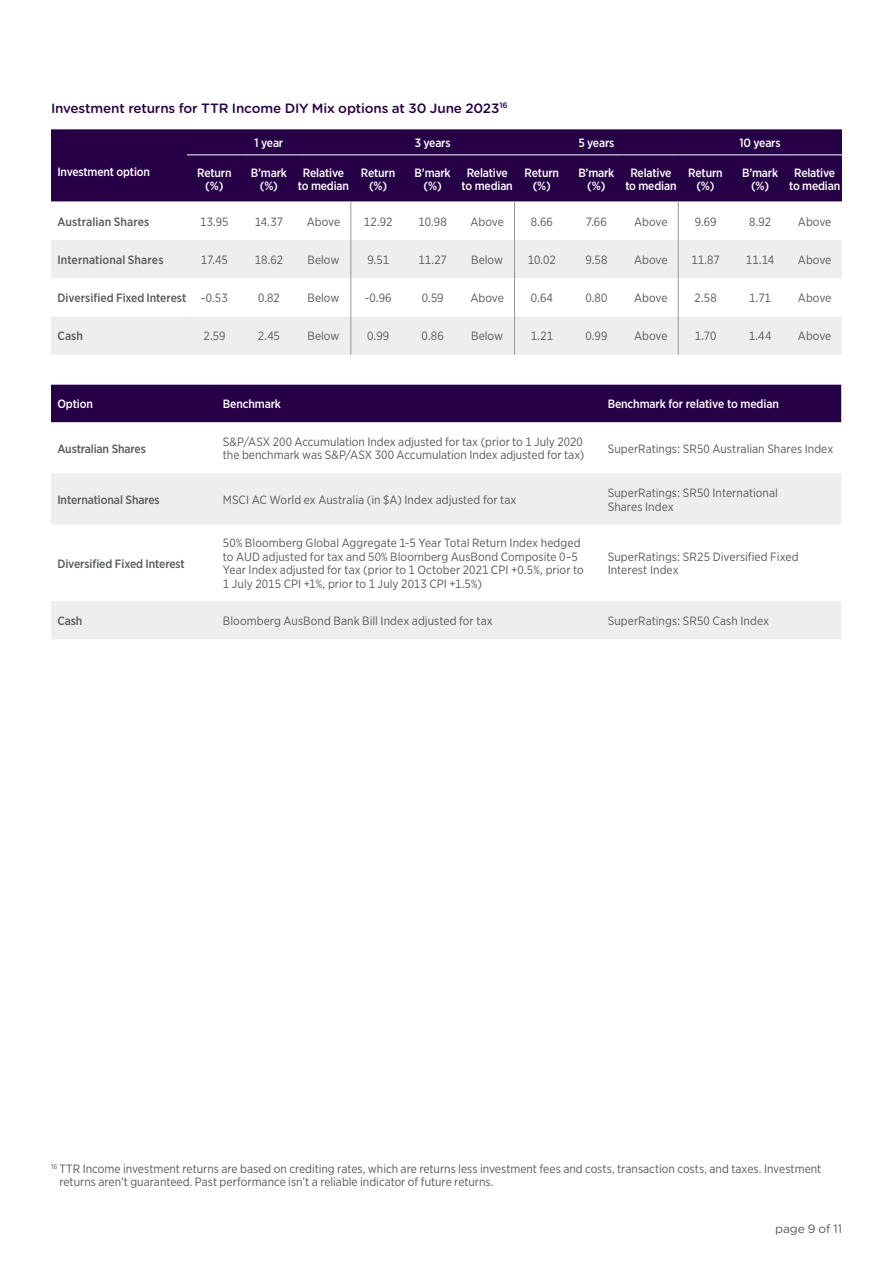
<style>
.page{position:relative;width:893px;height:1263px;background:#fff}
.page>*{position:absolute;margin:0;border:0;box-sizing:border-box;transform-origin:0 0}
.t1{font:500 13.5px "Gotham Rounded";letter-spacing:-.01em;color:#260046}
.t2{font:12px/13.5px "Gotham Narrow";color:#58595b}
.t3{font:500 12px/12.8px "Gotham Narrow";letter-spacing:-.015em;color:#fff;text-align:center}
.t4{font:500 12px "Gotham Narrow";letter-spacing:-.01em;color:#58595b}
.t5{font:500 12px "Gotham Narrow";letter-spacing:.01em;color:#58595b}
.t6{font:12px "Gotham Rounded";letter-spacing:-.01em;color:#58595b}
.s1{font-weight:400}
</style>
<div class="page">
<div style="left:51px;top:129px;width:791px;height:73px;background:#260046"></div>
<svg style="left:51px;top:240px;width:791px;height:115px;fill:#eee"></svg>
<hr style="left:187px;top:155px;width:55px;height:1px;background:#fff">
<hr style="left:242px;top:155px;width:54px;height:1px;background:#fff">
<hr style="left:296px;top:155px;width:55px;height:1px;background:#fff">
<hr style="left:351px;top:155px;width:54px;height:1px;background:#fff">
<hr style="left:405px;top:155px;width:55px;height:1px;background:#fff">
<hr style="left:460px;top:155px;width:54px;height:1px;background:#fff">
<hr style="left:514px;top:155px;width:55px;height:1px;background:#fff">
<hr style="left:569px;top:155px;width:55px;height:1px;background:#fff">
<hr style="left:624px;top:155px;width:54px;height:1px;background:#fff">
<hr style="left:678px;top:155px;width:55px;height:1px;background:#fff">
<hr style="left:733px;top:155px;width:54px;height:1px;background:#fff">
<hr style="left:787px;top:155px;width:55px;height:1px;background:#fff">
<hr style="left:351px;top:202px;width:1px;height:38px;background:#969696">
<hr style="left:514px;top:202px;width:1px;height:38px;background:#969696">
<hr style="left:678px;top:202px;width:1px;height:38px;background:#969696">
<hr style="left:351px;top:240px;width:1px;height:38px;background:#969696">
<hr style="left:514px;top:240px;width:1px;height:38px;background:#969696">
<hr style="left:678px;top:240px;width:1px;height:38px;background:#969696">
<hr style="left:351px;top:278px;width:1px;height:38px;background:#969696">
<hr style="left:514px;top:278px;width:1px;height:38px;background:#969696">
<hr style="left:678px;top:278px;width:1px;height:38px;background:#969696">
<hr style="left:351px;top:316px;width:1px;height:39px;background:#969696">
<hr style="left:514px;top:316px;width:1px;height:39px;background:#969696">
<hr style="left:678px;top:316px;width:1px;height:39px;background:#969696">
<div style="left:51px;top:385px;width:790px;height:37px;background:#260046"></div>
<svg style="left:51px;top:422px;width:790px;height:1px"></svg>
<svg style="left:51px;top:474px;width:790px;height:165px;fill:#eee"></svg>
<p class="t1" style="left:51px;top:98px;width:458px">Investment returns for TTR Income DIY Mix options at 30 June 2023<sup>16</sup></p>
<p class="t3" style="left:57px;top:166px;width:94px">Investment option</p>
<p class="t3" style="left:255px;top:136px;width:30px">1 year</p>
<p class="t3" style="left:415px;top:136px;width:37px">3 years</p>
<p class="t3" style="left:578px;top:136px;width:38px">5 years</p>
<p class="t3" style="left:739px;top:136px;width:43px">10 years</p>
<p class="t3" style="left:197px;top:166px;width:36px">Return (%)</p>
<p class="t3" style="left:251px;top:166px;width:38px">B’mark (%)</p>
<p class="t3" style="left:298px;top:166px;width:53px">Relative to median</p>
<p class="t3" style="left:361px;top:166px;width:36px">Return (%)</p>
<p class="t3" style="left:415px;top:166px;width:38px">B’mark (%)</p>
<p class="t3" style="left:462px;top:166px;width:53px">Relative to median</p>
<p class="t3" style="left:525px;top:166px;width:36px">Return (%)</p>
<p class="t3" style="left:578px;top:166px;width:38px">B’mark (%)</p>
<p class="t3" style="left:625px;top:166px;width:53px">Relative to median</p>
<p class="t3" style="left:688px;top:166px;width:36px">Return (%)</p>
<p class="t3" style="left:742px;top:166px;width:38px">B’mark (%)</p>
<p class="t3" style="left:789px;top:166px;width:53px">Relative to median</p>
<p class="t5" style="left:57px;top:214px;width:94px">Australian Shares</p>
<p class="t2" style="left:200px;top:214px;width:30px">13.95</p>
<p class="t2" style="left:255px;top:214px;width:30px">14.37</p>
<p class="t2" style="left:307px;top:214px;width:35px">Above</p>
<p class="t2" style="left:364px;top:214px;width:30px">12.92</p>
<p class="t2" style="left:419px;top:214px;width:30px">10.98</p>
<p class="t2" style="left:470px;top:214px;width:35px">Above</p>
<p class="t2" style="left:531px;top:214px;width:24px">8.66</p>
<p class="t2" style="left:586px;top:214px;width:22px">7.66</p>
<p class="t2" style="left:634px;top:214px;width:35px">Above</p>
<p class="t2" style="left:695px;top:214px;width:23px">9.69</p>
<p class="t2" style="left:749px;top:214px;width:23px">8.92</p>
<p class="t2" style="left:798px;top:214px;width:35px">Above</p>
<p class="t5" style="left:57px;top:252px;width:108px">International Shares</p>
<p class="t2" style="left:201px;top:253px;width:28px">17.45</p>
<p class="t2" style="left:255px;top:253px;width:30px">18.62</p>
<p class="t2" style="left:307px;top:253px;width:33px">Below</p>
<p class="t2" style="left:367px;top:253px;width:23px">9.51</p>
<p class="t2" style="left:418px;top:253px;width:30px">11.27</p>
<p class="t2" style="left:471px;top:253px;width:33px">Below</p>
<p class="t2" style="left:528px;top:253px;width:30px">10.02</p>
<p class="t2" style="left:585px;top:253px;width:24px">9.58</p>
<p class="t2" style="left:634px;top:253px;width:35px">Above</p>
<p class="t2" style="left:691px;top:253px;width:30px">11.87</p>
<p class="t2" style="left:746px;top:253px;width:30px">11.14</p>
<p class="t2" style="left:798px;top:253px;width:35px">Above</p>
<p class="t4" style="left:57px;top:290px;width:172px">Diversified Fixed Interest <span class="s1">-0.53</span></p>
<p class="t2" style="left:258px;top:291px;width:23px">0.82</p>
<p class="t2" style="left:307px;top:291px;width:33px">Below</p>
<p class="t2" style="left:365px;top:291px;width:28px">-0.96</p>
<p class="t2" style="left:422px;top:291px;width:23px">0.59</p>
<p class="t2" style="left:470px;top:291px;width:35px">Above</p>
<p class="t2" style="left:531px;top:291px;width:24px">0.64</p>
<p class="t2" style="left:585px;top:291px;width:24px">0.80</p>
<p class="t2" style="left:634px;top:291px;width:35px">Above</p>
<p class="t2" style="left:694px;top:291px;width:24px">2.58</p>
<p class="t2" style="left:749px;top:291px;width:23px">1.71</p>
<p class="t2" style="left:798px;top:291px;width:35px">Above</p>
<p class="t4" style="left:57px;top:329px;width:27px">Cash</p>
<p class="t2" style="left:203px;top:329px;width:23px">2.59</p>
<p class="t2" style="left:258px;top:329px;width:23px">2.45</p>
<p class="t2" style="left:307px;top:329px;width:33px">Below</p>
<p class="t2" style="left:367px;top:329px;width:24px">0.99</p>
<p class="t2" style="left:422px;top:329px;width:24px">0.86</p>
<p class="t2" style="left:471px;top:329px;width:33px">Below</p>
<p class="t2" style="left:531px;top:329px;width:24px">1.21</p>
<p class="t2" style="left:585px;top:329px;width:24px">0.99</p>
<p class="t2" style="left:634px;top:329px;width:35px">Above</p>
<p class="t2" style="left:695px;top:329px;width:23px">1.70</p>
<p class="t2" style="left:749px;top:329px;width:24px">1.44</p>
<p class="t2" style="left:798px;top:329px;width:35px">Above</p>
<p class="t3" style="left:57px;top:397px;width:37px">Option</p>
<p class="t3" style="left:223px;top:397px;width:60px">Benchmark</p>
<p class="t3" style="left:608px;top:397px;width:173px">Benchmark for relative to median</p>
<p class="t4" style="left:57px;top:441px;width:90px">Australian Shares</p>
<p class="t2" style="left:223px;top:435px;width:363px">S&amp;P/ASX 200 Accumulation Index adjusted for tax (prior to 1 July 2020 the benchmark was S&amp;P/ASX 300 Accumulation Index adjusted for tax)</p>
<p class="t2" style="left:608px;top:441px;width:227px">SuperRatings: SR50 Australian Shares Index</p>
<p class="t4" style="left:57px;top:492px;width:104px">International Shares</p>
<p class="t2" style="left:223px;top:492px;width:295px">MSCI AC World ex Australia (in $A) Index adjusted for tax</p>
<p class="t2" style="left:608px;top:486px;width:172px">SuperRatings: SR50 International<br>Shares Index</p>
<p class="t4" style="left:57px;top:556px;width:129px">Diversified Fixed Interest</p>
<p class="t2" style="left:223px;top:536px;width:362px">50% Bloomberg Global Aggregate 1-5 Year Total Return Index hedged to AUD adjusted for tax and 50% Bloomberg AusBond Composite 0–5<br>Year Index adjusted for tax (prior to 1 October 2021 CPI +0.5%, prior to 1 July 2015 CPI +1%, prior to 1 July 2013 CPI +1.5%)</p>
<p class="t2" style="left:608px;top:550px;width:192px">SuperRatings: SR25 Diversified Fixed<br>Interest Index</p>
<p class="t4" style="left:57px;top:613px;width:26px">Cash</p>
<p class="t2" style="left:223px;top:614px;width:271px">Bloomberg AusBond Bank Bill Index adjusted for tax</p>
<p class="t2" style="left:608px;top:614px;width:163px">SuperRatings: SR50 Cash Index</p>
<p class="t2" style="left:60px;top:1162px;width:763px;text-indent:-8px"><sup>16</sup> TTR Income investment returns are based on crediting rates, which are returns less investment fees and costs, transaction costs, and taxes. Investment returns aren’t guaranteed. Past performance isn’t a reliable indicator of future returns.</p>
<p class="t6" style="left:775px;top:1221px;width:68px">page 9 of 11</p>
</div>
